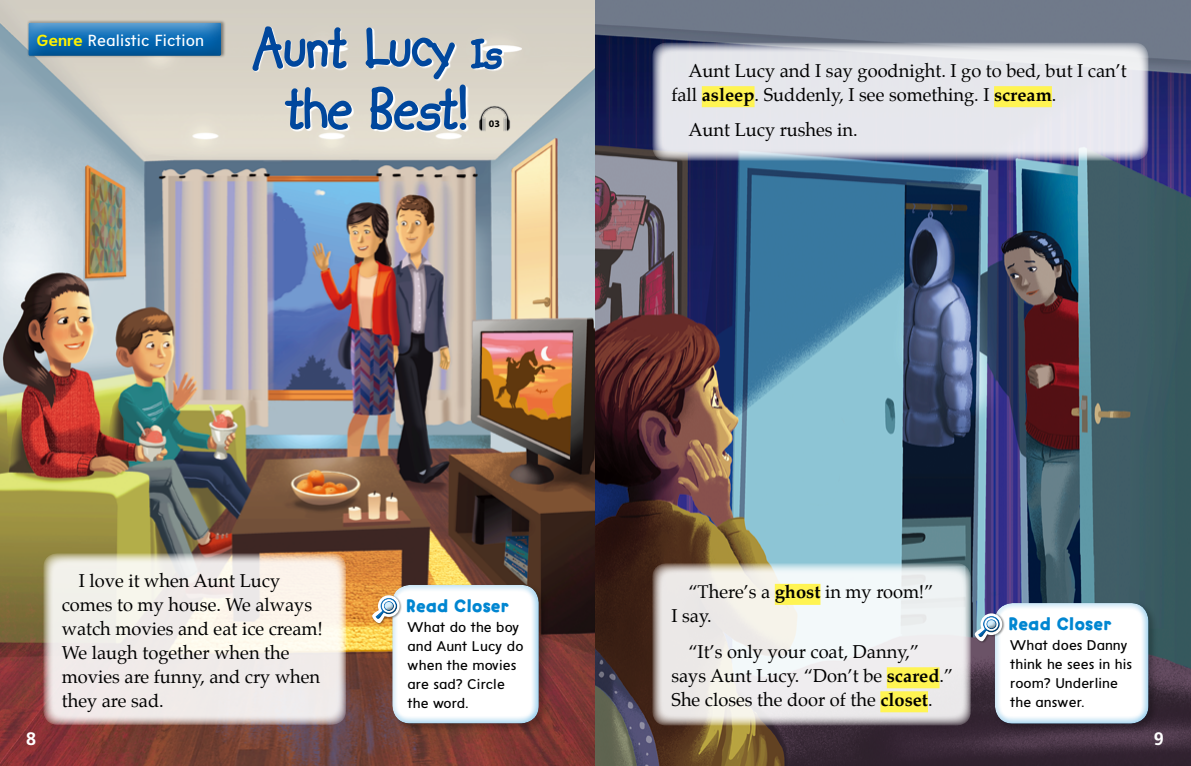
<style>
.page{position:relative;width:1191px;height:766px;background:#fff}
.page>*{position:absolute;margin:0;border:0;box-sizing:border-box;transform-origin:0 0}
.t1{font:18.2px/24px "Palatino";color:#000}
.t2{font:700 18px "MMH Tykewriter";letter-spacing:.025em;color:#0086d1}
.t3{font:700 18px "MGH Frutiger Std";color:#fff}
.t4{font:16px "MH Eelemsans SP";color:#fff}
.t5{font:14px/19px "MH Eelemsans SP";color:#000}
.t6{font:700 10px "Myriad Pro";color:#000}
.s1{font-weight:700;color:#fff100}
.s2{font-weight:700}
</style>
<div class="page">
<img style="left:0;top:0;width:1191px;height:765px">
<div style="left:27px;top:20px;width:198px;height:38px;background:#b4b0a5"></div>
<div style="left:20px;top:22px;width:211px;height:35px;background:#000;opacity:.35"></div>
<img style="left:504px;top:94px;width:14px;height:47px">
<svg style="left:251px;top:23px;width:253px;height:152px;background:#afb9bf"></svg>
<svg style="left:43px;top:553px;width:303px;height:171px;background:#eee7e1"></svg>
<svg style="left:652px;top:43px;width:496px;height:118px;background:#dbdde4"></svg>
<svg style="left:652px;top:563px;width:318px;height:162px;fill:#efedeb"></svg>
<div style="left:702px;top:86px;width:52px;height:21px;background:#fff452"></div>
<div style="left:994px;top:86px;width:58px;height:21px;background:#fff452"></div>
<div style="left:775px;top:583px;width:45px;height:21px;background:#fff452"></div>
<div style="left:886px;top:667px;width:53px;height:21px;background:#fff452"></div>
<div style="left:880px;top:691px;width:48px;height:21px;background:#fff452"></div>
<div style="left:391px;top:583px;width:157px;height:149px;background:#000;opacity:.25"></div>
<svg style="left:386px;top:583px;width:162px;height:141px"></svg>
<div style="left:372px;top:594px;width:30px;height:31px;background:#000;opacity:.48"></div>
<div style="left:378px;top:595px;width:21px;height:21px;border:3px solid #fff;border-radius:50%"></div>
<svg style="left:372px;top:620px;width:16px;height:2px"></svg>
<div style="left:368px;top:596px;width:33px;height:24px;background:#fff;opacity:.28"></div>
<div style="left:372px;top:597px;width:32px;height:23px;background:#000;opacity:.4"></div>
<div style="left:993px;top:601px;width:164px;height:131px;background:#000;opacity:.25"></div>
<svg style="left:988px;top:601px;width:169px;height:123px"></svg>
<div style="left:974px;top:612px;width:30px;height:31px;background:#000;opacity:.48"></div>
<div style="left:980px;top:613px;width:22px;height:22px;border:3px solid #fff;border-radius:50%"></div>
<svg style="left:975px;top:638px;width:15px;height:3px"></svg>
<div style="left:971px;top:614px;width:33px;height:24px;background:#fff;opacity:.28"></div>
<div style="left:975px;top:615px;width:31px;height:23px;background:#000;opacity:.4"></div>
<p class="t4" style="left:37px;top:31px;width:169px"><span class="s1">Genre</span> Realistic Fiction</p>
<p class="t6" style="left:489px;top:117px;width:13px">03</p>
<p class="t1" style="left:671px;top:58px;width:457px;text-indent:17px">Aunt Lucy and I say goodnight. I go to bed, but I can’t fall <span class="s2">asleep</span>. Suddenly, I see something. I <span class="s2">scream</span>.</p>
<p class="t1" style="left:688px;top:118px;width:171px">Aunt Lucy rushes in.</p>
<p class="t3" style="left:26px;top:728px;width:12px">8</p>
<p class="t1" style="left:62px;top:568px;width:262px;text-indent:17px">I love it when Aunt Lucy comes to my house. We always watch movies and eat ice cream!<br>We laugh together when the movies are funny, and cry when they are sad.</p>
<p class="t1" style="left:671px;top:580px;width:263px;text-indent:17px">“There’s a <span class="s2">ghost</span> in my room!”<br>I say.</p>
<p class="t1" style="left:671px;top:639px;width:283px;text-indent:17px">“It’s only your coat, Danny,” says Aunt Lucy. “Don’t be <span class="s2">scared</span>.”<br>She closes the door of the <span class="s2">closet</span>.</p>
<p class="t2" style="left:406px;top:594px;width:105px">Read Closer</p>
<p class="t5" style="left:407px;top:617px;width:117px">What do the boy and Aunt Lucy do when the movies are sad? Circle the word.</p>
<p class="t2" style="left:1008px;top:612px;width:105px">Read Closer</p>
<p class="t5" style="left:1010px;top:635px;width:123px">What does Danny think he sees in his room? Underline the answer.</p>
<p class="t3" style="left:1154px;top:728px;width:12px">9</p>
</div>
